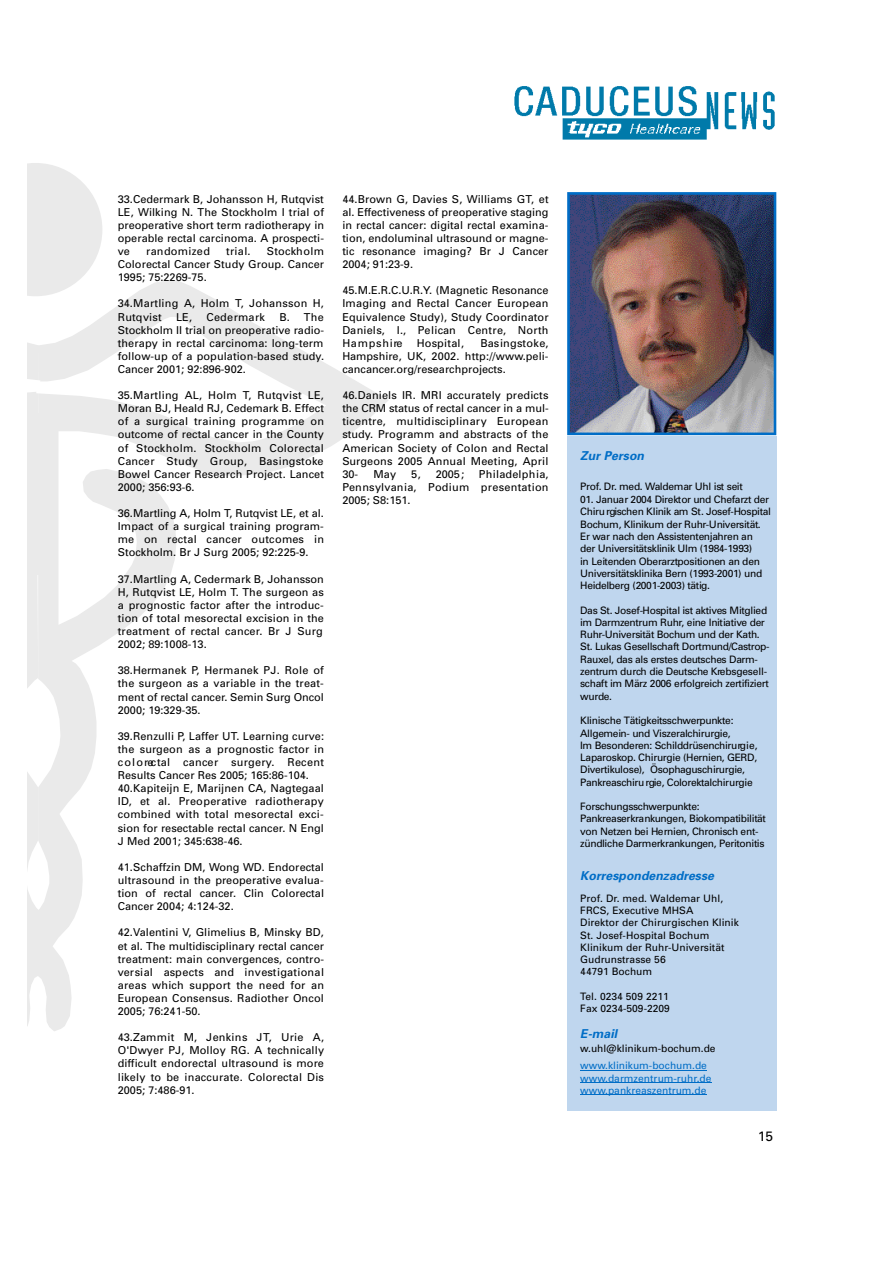
<style>
.page{position:relative;width:893px;height:1263px;background:#fff}
.page>*{position:absolute;margin:0;border:0;box-sizing:border-box;transform-origin:0 0}
.t1{font:13.65px "Univers";color:#000}
.t2{font:italic 700 12.3px "Univers";color:#006dc6}
.t3{font:10.95px/13px "Univers";letter-spacing:.005em;color:#000;text-align:justify}
.t4{font:10.2px/12.3px "Univers";letter-spacing:-.035em;color:#000}
.t5{font:10.2px/12.3px "Univers";color:#000}
.t6{font:10.2px/12.3px "Univers";color:#006dc6}
</style>
<div class="page">
<img style="left:514px;top:86px;width:261px;height:54px">
<svg style="left:53px;top:364px;width:335px;height:667px"></svg>
<svg style="left:27px;top:163px;width:299px;height:867px"></svg>
<div style="left:567px;top:192px;width:209px;height:918px;background:#bfd6ee"></div>
<svg style="left:580px;top:1070px;width:25px;height:1px"></svg>
<hr style="left:605px;top:1070px;width:102px;height:1px;background:#006dc6">
<svg style="left:580px;top:1082px;width:44px;height:1px"></svg>
<hr style="left:624px;top:1082px;width:33px;height:1px;background:#006dc6">
<svg style="left:657px;top:1082px;width:54px;height:1px"></svg>
<svg style="left:580px;top:1094px;width:25px;height:1px"></svg>
<hr style="left:605px;top:1094px;width:30px;height:1px;background:#006dc6">
<hr style="left:635px;top:1094px;width:40px;height:1px;background:#006dc6">
<hr style="left:675px;top:1094px;width:31px;height:1px;background:#006dc6">
<img style="left:567px;top:192px;width:209px;height:243px">
<p class="t3" style="left:118px;top:193px;width:208px">33.Cedermark B, Johansson H, Rutqvist LE, Wilking N. The Stockholm I trial of preoperative short term radiotherapy in operable rectal carcinoma. A prospecti&shy;ve</p>
<p class="t3" style="left:118px;top:246px;width:208px;text-indent:149px">Stockholm Colorectal Cancer Study Group. Cancer 1995; 75:2269-75.</p>
<p class="t3" style="left:118px;top:298px;width:208px">34.Martling A, Holm T, Johansson H,<br>Rutqvist</p>
<p class="t3" style="left:146px;top:246px;width:65px">randomized</p>
<p class="t3" style="left:226px;top:246px;width:26px">trial.</p>
<p class="t3" style="left:176px;top:311px;width:18px">LE,</p>
<p class="t3" style="left:207px;top:311px;width:60px">Cedermark</p>
<p class="t3" style="left:118px;top:311px;width:208px;text-indent:162px">B. The Stockholm II trial on preoperative radio&shy;therapy in rectal carcinoma: long-term follow-up of a population-based study.<br>Cancer 2001; 92:896-902.</p>
<p class="t3" style="left:118px;top:390px;width:208px">35.Martling AL, Holm T, Rutqvist LE, Moran BJ, Heald RJ, Cedemark B. Effect of a surgical training programme on outcome of rectal cancer in the County of Stockholm. Stockholm Colore c ta l Cancer Study Group, Basingstoke Bowel Cancer Research Project. Lancet 2000; 356:93-6.</p>
<p class="t3" style="left:118px;top:508px;width:208px">36.Martling A, Holm T, Rutqvist LE, et al.<br>Impact of a surgical training program&shy;me on rectal cancer outcomes in Stockholm. Br J Surg 2005; 92:225-9.</p>
<p class="t3" style="left:118px;top:573px;width:208px">37.Martling A, Cedermark B, Johansson H, Rutqvist LE, Holm T. The surgeon as a prognostic factor after the introduc&shy;tion of total mesorectal excision in the treatment of rectal cancer. Br J Surg 2002; 89:1008-13.</p>
<p class="t3" style="left:118px;top:665px;width:208px">38.Hermanek P, Hermanek PJ. Role of the surgeon as a variable in the treat&shy;ment of rectal cancer. Semin Surg Oncol 2000; 19:329-35.</p>
<p class="t3" style="left:118px;top:730px;width:208px;text-align:left">39.Renzulli P, Laffer UT. Learning curve: the surgeon as a prognostic factor in c o l o rectal cancer surg e ry. Recent Results Cancer Res 2005; 165:86-104.<br>40.Kapiteijn E, Marijnen CA, Nagtegaal ID, et al. Preoperative radiotherapy combined with total mesorectal exci&shy;sion for resectable rectal cancer. N Engl J Med 2001; 345:638-46.</p>
<p class="t3" style="left:118px;top:861px;width:208px">41.Schaffzin DM, Wong WD. Endorectal ultrasound in the preoperative evalua&shy;tion of rectal cancer. Clin Colore c ta l Cancer 2004; 4:124-32.</p>
<p class="t3" style="left:118px;top:927px;width:208px">42.Valentini V, Glimelius B, Minsky BD, et al. The multidisciplinary rectal cancer treatment: main convergences, contro&shy;versial aspects and investigational areas which support the need for an European Consensus. Radiother Oncol 2005; 76:241-50.</p>
<p class="t3" style="left:118px;top:1032px;width:208px">43.Zammit M, Jenkins JT, Urie A, O'Dwyer PJ, Molloy RG. A technically difficult endorectal ultrasound is more likely to be inaccurate. Colorectal Dis 2005; 7:486-91.</p>
<p class="t3" style="left:342px;top:193px;width:208px">44.Brown G, Davies S, Williams GT, et al. Effectiveness of preoperative staging in rectal cancer: digital rectal examina&shy;tion, endoluminal ultrasound or magne&shy;tic resonance imaging? Br J Cancer 2004; 91:23-9.</p>
<p class="t3" style="left:342px;top:285px;width:208px">45.M.E.R.C.U.R.Y. (Magnetic Resonance Imaging and Rectal Cancer European Equivalence Study), Study Coordinator Daniels, I., Pelican Centre, North H a m p s h i re</p>
<p class="t3" style="left:342px;top:337px;width:207px;text-indent:138px">Basingstoke, Hampshire, UK, 2002. http://www.peli&shy;cancancer.org/researchprojects.</p>
<p class="t3" style="left:342px;top:390px;width:208px">46.Daniels IR. MRI accurately predicts the CRM status of rectal cancer in a mul&shy;tic e n tre, multidisciplinary Euro p e a n study. Programm and abstracts of the American Society of Colon and Rectal Surgeons 2005 Annual Meeting, April 30-</p>
<p class="t3" style="left:417px;top:337px;width:49px">Hospital,</p>
<p class="t3" style="left:342px;top:468px;width:208px;text-indent:136px">Philadelphia, Pennsylvania, Podium pre s e n ta tio n 2005; S8:151.</p>
<p class="t3" style="left:373px;top:468px;width:24px">May</p>
<p class="t3" style="left:411px;top:468px;width:11px">5,</p>
<p class="t3" style="left:436px;top:468px;width:30px">2005;</p>
<p class="t2" style="left:580px;top:452px;width:65px">Zur Person</p>
<p class="t4" style="left:580px;top:481px;width:164px">P rof. Dr. med. Waldemar Uhl ist seit</p>
<p class="t4" style="left:580px;top:494px;width:192px">01. Januar 2004 Direktor und Chefarzt der C h iru rgischen Klinik am St. Josef-Hospital Bochum, Klinikum der Ruhr-Universität.<br>Er war nach den Assistentenjahren an<br>der Universitätsklinik Ulm (1984-1993)<br>in Leitenden Oberarztpositionen an den Universitätsklinika Bern (1993-2001) und H e id e lb e rg (2001-2003) tätig.</p>
<p class="t4" style="left:580px;top:605px;width:191px">Das St. Josef-Hospital ist aktives Mitglied im Darm ze n trum Ruhr, eine Initiative der R u h r-Universität Bochum und der Kath.<br>St. Lukas Gesellschaft Dortm u n d /C a s tro p - Rauxel, das als erstes deutsches Darm - ze n trum durch die Deutsche Kre b s g e s e ll&shy;schaft im März 2006 erfo lg reich zertifizie rt w u rd e .</p>
<p class="t4" style="left:580px;top:715px;width:179px">Klinische Tätigkeitsschwerpunkte:<br>Allgemein- und Vis ze ra lc h iru rg ie ,<br>Im Besonderen: Schilddrüsenchiru rg ie , L a p a roskop. Chiru rgie (Hernien, GERD, D iv e rtikulose), Ösophaguschiru rg ie ,<br>P a n k re a s c h iru rgie, Colore k ta lc h iru rg ie</p>
<p class="t4" style="left:580px;top:801px;width:187px">F o rs c h u n g s s c h w e rp u n k te :<br>P a n k reaserkrankungen, Biokompatibilität von Netzen bei Hernien, Chronisch ent&shy;zündliche Darmerkrankungen, Peritonitis</p>
<p class="t2" style="left:580px;top:871px;width:135px">Korrespondenzadresse</p>
<p class="t5" style="left:580px;top:893px;width:160px">Prof. Dr. med. Waldemar Uhl,<br>FRCS, Executive MHSA<br>Direktor der Chirurgischen Klinik<br>St. Josef-Hospital Bochum<br>Klinikum der Ruhr-Universität<br>Gudrunstrasse 56<br>44791 Bochum</p>
<p class="t5" style="left:580px;top:991px;width:91px">Tel. 0234 509 2211<br>Fax 0234-509-2209</p>
<p class="t2" style="left:580px;top:1029px;width:38px">E-mail</p>
<p class="t5" style="left:580px;top:1043px;width:137px">w.uhl@klinikum-bochum.de</p>
<p class="t6" style="left:580px;top:1060px;width:133px">www.klinikum-bochum.de www.darmzentrum-ruhr.de www.pankreaszentrum.de</p>
<p class="t1" style="left:758px;top:1131px;width:17px">15</p>
</div>
